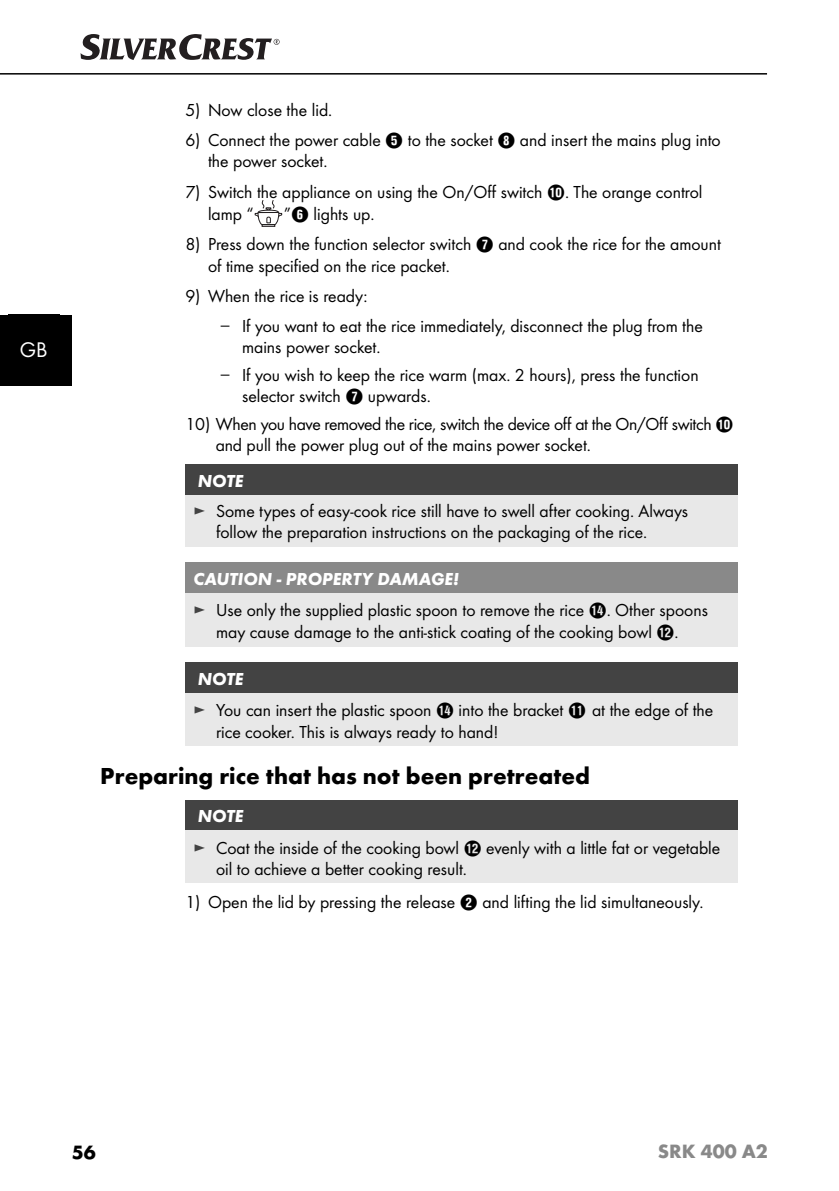
<style>
.page{position:relative;width:839px;height:1191px;background:#fff}
.page>*{position:absolute;margin:0;border:0;box-sizing:border-box;transform-origin:0 0}
.t1{font:700 24px "Futura";color:#000}
.t2{font:22px "Futura Boo";color:#fff}
.t3{font:700 20px "Futura";color:#898989}
.t4{font:700 20px "Futura";color:#000}
.t5{font:18px/21.6px "Futura Boo";color:#000}
.t6{font:18px/21.6px "Futura Boo";letter-spacing:-.02em;color:#000}
.t7{font:italic 700 18px "Futura";color:#fff}
.s1{font-family:"Hako PI Nummern"}
.s2{font-family:"Verdana";color:#434343}
.s3{color:#434343}
</style>
<div class="page">
<hr style="left:0;top:73px;width:767px;height:2px;background:#000">
<svg style="left:81px;top:34px;width:199px;height:26px"></svg>
<div style="left:0;top:315px;width:72px;height:71px;background:#000"></div>
<svg style="left:254px;top:200px;width:28px;height:27px"></svg>
<div style="left:185px;top:465px;width:553px;height:30px;background:#434343"></div>
<div style="left:185px;top:495px;width:553px;height:51px;background:#e8e8e8"></div>
<div style="left:185px;top:563px;width:553px;height:30px;background:#898989"></div>
<div style="left:185px;top:593px;width:553px;height:53px;background:#e8e8e8"></div>
<div style="left:185px;top:663px;width:553px;height:30px;background:#434343"></div>
<div style="left:185px;top:693px;width:553px;height:53px;background:#e8e8e8"></div>
<div style="left:185px;top:800px;width:553px;height:30px;background:#434343"></div>
<div style="left:185px;top:830px;width:553px;height:53px;background:#e8e8e8"></div>
<p class="t2" style="left:20px;top:341px;width:29px">GB</p>
<p class="t5" style="left:185px;top:100px;width:148px">5) Now close the lid.</p>
<p class="t5" style="left:208px;top:130px;width:514px;text-indent:-23px">6) Connect the power cable <span class="s1">5</span> to the socket <span class="s1">8</span> and insert the mains plug into the power socket.</p>
<p class="t5" style="left:208px;top:182px;width:496px;text-indent:-23px">7) Switch the appliance on using the On/Off switch <span class="s1">0</span>. The orange control lamp “</p>
<p class="t5" style="left:284px;top:204px;width:92px">”<span class="s1">6</span> lights up.</p>
<p class="t5" style="left:208px;top:235px;width:515px;text-indent:-23px">8) Press down the function selector switch <span class="s1">7</span> and cook the rice for the amount of time specified on the rice packet.</p>
<p class="t5" style="left:185px;top:286px;width:184px">9) When the rice is ready:</p>
<p class="t5" style="left:242px;top:316px;width:462px;text-indent:-23px"><span class="s2">–</span> If you want to eat the rice immediately, disconnect the plug from the mains power socket.</p>
<p class="t5" style="left:242px;top:365px;width:458px;text-indent:-23px"><span class="s2">–</span> If you wish to keep the rice warm (max. 2 hours), press the function selector switch <span class="s1">7</span> upwards.</p>
<p class="t6" style="left:216px;top:414px;width:519px;text-indent:-31px">10) When you have removed the rice, switch the device off at the On/Off switch <span class="s1">0 </span>and pull the power plug out of the mains power socket.</p>
<p class="t7" style="left:198px;top:475px;width:47px">NOTE</p>
<p class="t5" style="left:216px;top:501px;width:474px;text-indent:-23px"><span class="s3">►</span> Some types of easy-cook rice still have to swell after cooking. Always follow the preparation instructions on the packaging of the rice.</p>
<p class="t7" style="left:193px;top:573px;width:267px">CAUTION - PROPERTY DAMAGE!</p>
<p class="t5" style="left:193px;top:601px;width:516px;text-align:center"><span class="s3">►</span> Use only the supplied plastic spoon to remove the rice <span class="s1">R</span>. Other spoons may cause damage to the anti-stick coating of the cooking bowl <span class="s1">W</span>.</p>
<p class="t7" style="left:198px;top:673px;width:47px">NOTE</p>
<p class="t5" style="left:216px;top:701px;width:499px;text-indent:-23px"><span class="s3">►</span> You can insert the plastic spoon <span class="s1">R</span> into the bracket <span class="s1">Q</span> at the edge of the rice cooker. This is always ready to hand!</p>
<h1 class="t1" style="left:100px;top:766px;width:491px">Preparing rice that has not been pretreated</h1>
<p class="t7" style="left:198px;top:810px;width:47px">NOTE</p>
<p class="t5" style="left:216px;top:838px;width:506px;text-indent:-23px"><span class="s3">►</span> Coat the inside of the cooking bowl <span class="s1">W</span> evenly with a little fat or vegetable oil to achieve a better cooking result.</p>
<p class="t5" style="left:185px;top:893px;width:520px">1) Open the lid by pressing the release <span class="s1">2</span> and lifting the lid simultaneously.</p>
<p class="t4" style="left:72px;top:1144px;width:26px">56</p>
<p class="t3" style="left:658px;top:1143px;width:112px">SRK 400 A2</p>
</div>
